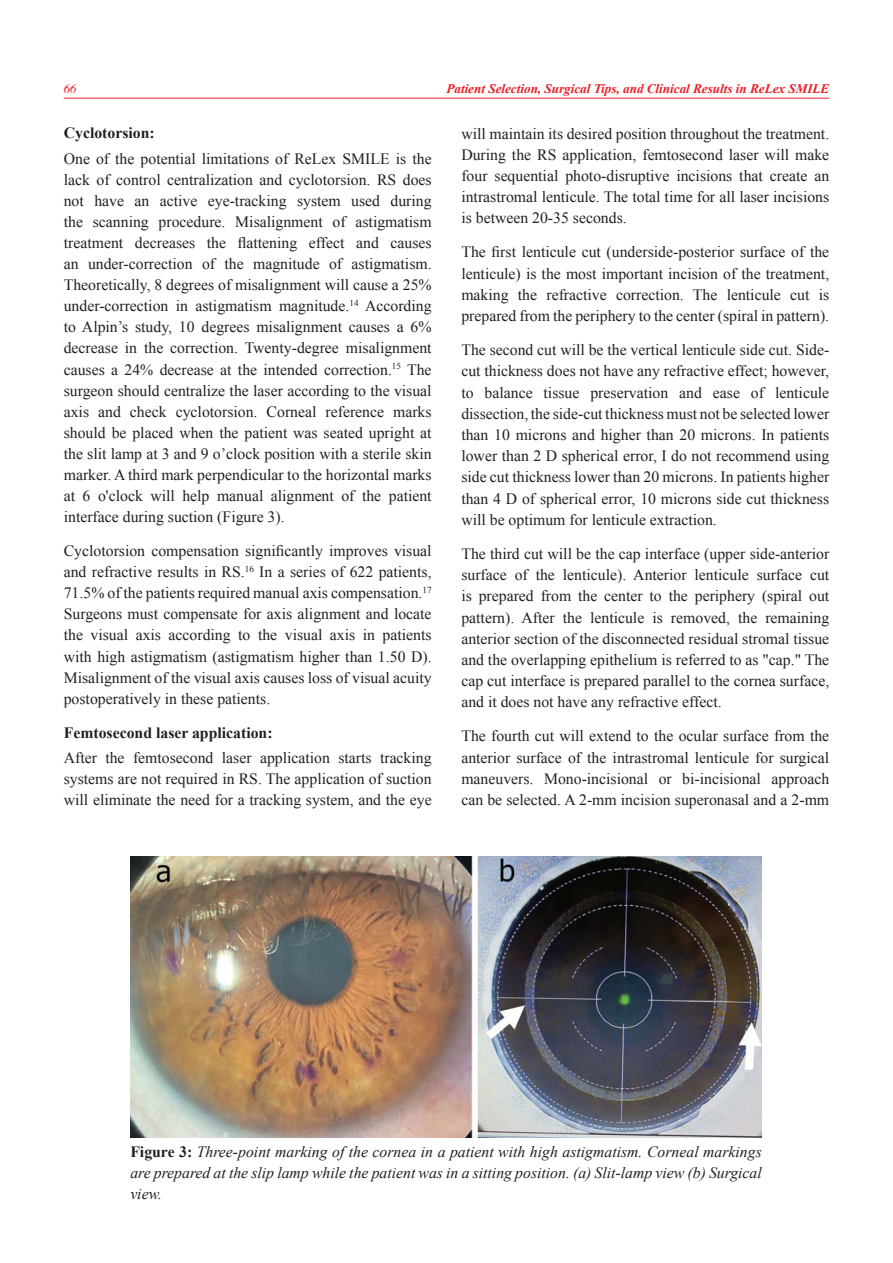
<style>
.page{position:relative;width:893px;height:1263px;background:#fff}
.page>*{position:absolute;margin:0;border:0;box-sizing:border-box;transform-origin:0 0}
.t1{font:15.75px/21.1px "Times New Roman";color:#231f20;text-align:justify}
.t2{font:italic 15.75px/21px "Times New Roman";color:#231f20;text-align:justify}
.t3{font:700 15.75px "Times New Roman";color:#231f20}
.t4{font:italic 700 13.2px "Times New Roman";color:#ed1c24}
.t5{font:italic 12.75px "Times";color:#ed1c24}
.s1{font-weight:700;font-style:normal}
</style>
<div class="page">
<img style="left:130px;top:856px;width:632px;height:281px">
<hr style="left:64px;top:98px;width:765px;height:1px;background:#ed1c24">
<p class="t5" style="left:64px;top:84px;width:14px">66</p>
<p class="t4" style="left:446px;top:81px;width:384px">Patient Selection, Surgical Tips, and Clinical Results in ReLex SMILE</p>
<p class="t3" style="left:64px;top:124px;width:92px">Cyclotorsion:</p>
<p class="t1" style="left:64px;top:148px;width:369px">One of the potential limitations of ReLex SMILE is the lack of control centralization and cyclotorsion. RS does not have an active eye-tracking system used during the scanning procedure. Misalignment of astigmatism treatment decreases the flattening effect and causes an under-correction of the magnitude of astigmatism.<br>Theoretically, 8 degrees of misalignment will cause a 25% under-correction in astigmatism magnitude.<sup>14</sup> According to Alpin’s study, 10 degrees misalignment causes a 6% decrease in the correction. Twenty-degree misalignment causes a 24% decrease at the intended correction.<sup>15</sup> The surgeon should centralize the laser according to the visual axis and check cyclotorsion. Corneal reference marks should be placed when the patient was seated upright at the slit lamp at 3 and 9 o’clock position with a sterile skin marker. A third mark perpendicular to the horizontal marks at 6 o'clock will help manual alignment of the patient interface during suction (Figure 3).</p>
<p class="t1" style="left:64px;top:540px;width:369px">Cyclotorsion compensation significantly improves visual and refractive results in RS.<sup>16</sup> In a series of 622 patients, 71.5% of the patients required manual axis compensation.<sup>17<br></sup>Surgeons must compensate for axis alignment and locate the visual axis according to the visual axis in patients with high astigmatism (astigmatism higher than 1.50 D).<br>Misalignment of the visual axis causes loss of visual acuity postoperatively in these patients.</p>
<p class="t3" style="left:64px;top:723px;width:210px">Femtosecond laser application:</p>
<p class="t1" style="left:64px;top:747px;width:369px">After the femtosecond laser application starts tracking systems are not required in RS. The application of suction will eliminate the need for a tracking system, and the eye</p>
<p class="t1" style="left:461px;top:123px;width:369px">will maintain its desired position throughout the treatment.<br>During the RS application, femtosecond laser will make four sequential photo-disruptive incisions that create an intrastromal lenticule. The total time for all laser incisions is between 20-35 seconds.</p>
<p class="t1" style="left:461px;top:241px;width:369px">The first lenticule cut (underside-posterior surface of the lenticule) is the most important incision of the treatment, making the refractive correction. The lenticule cut is prepared from the periphery to the center (spiral in pattern).</p>
<p class="t1" style="left:461px;top:339px;width:369px">The second cut will be the vertical lenticule side cut. Side&shy;cut thickness does not have any refractive effect; however, to balance tissue preservation and ease of lenticule dissection, the side-cut thickness must not be selected lower than 10 microns and higher than 20 microns. In patients lower than 2 D spherical error, I do not recommend using side cut thickness lower than 20 microns. In patients higher than 4 D of spherical error, 10 microns side cut thickness will be optimum for lenticule extraction.</p>
<p class="t1" style="left:461px;top:543px;width:369px">The third cut will be the cap interface (upper side-anterior surface of the lenticule). Anterior lenticule surface cut is prepared from the center to the periphery (spiral out pattern). After the lenticule is removed, the remaining anterior section of the disconnected residual stromal tissue and the overlapping epithelium is referred to as "cap." The cap cut interface is prepared parallel to the cornea surface, and it does not have any refractive effect.</p>
<p class="t1" style="left:461px;top:725px;width:369px">The fourth cut will extend to the ocular surface from the anterior surface of the intrastromal lenticule for surgical maneuvers. Mono-incisional or bi-incisional approach can be selected. A 2-mm incision superonasal and a 2-mm</p>
<p class="t2" style="left:130px;top:1141px;width:633px"><span class="s1">Figure 3:</span> Three-point marking of the cornea in a patient with high astigmatism. Corneal markings are prepared at the slip lamp while the patient was in a sitting position. (a) Slit-lamp view (b) Surgical view.</p>
</div>
